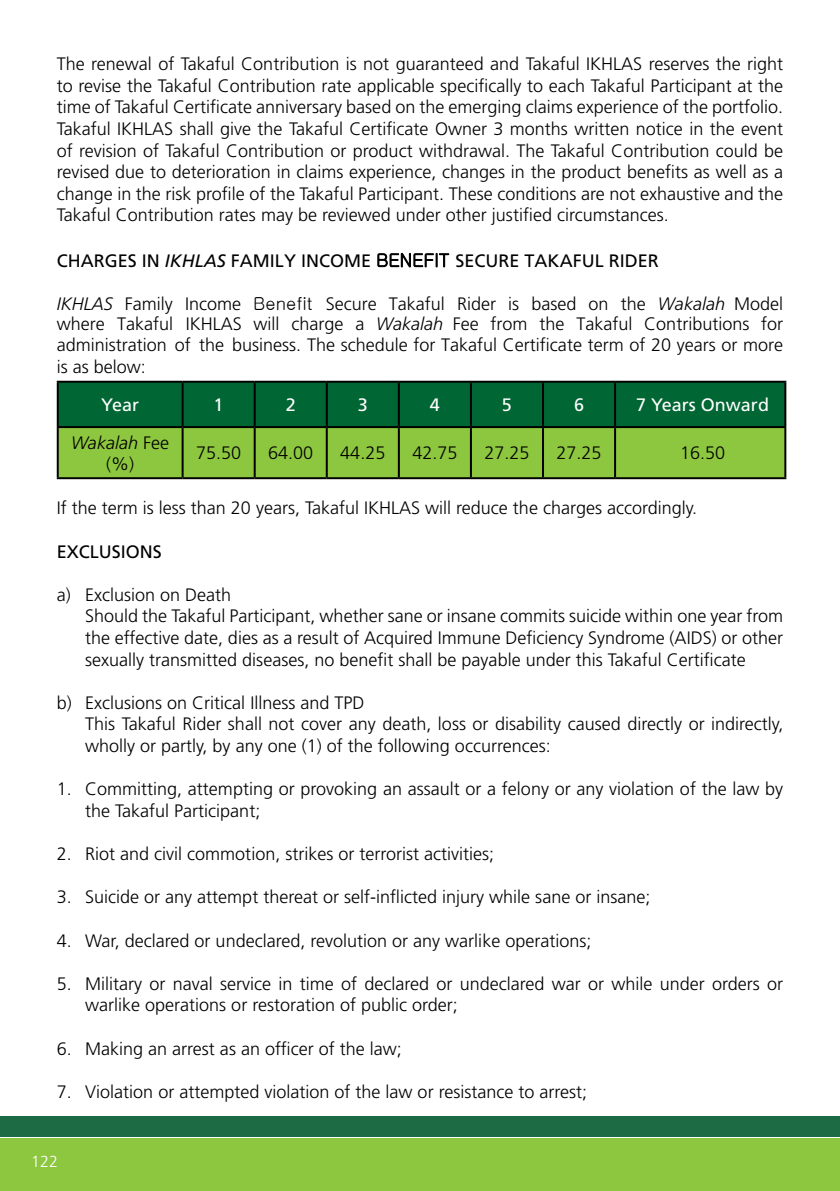
<style>
.page{position:relative;width:840px;height:1191px;background:#fff}
.page>*{position:absolute;margin:0;border:0;box-sizing:border-box;transform-origin:0 0}
.t1{font:300 18px/21.6px "Frutiger LT Std";color:#000}
.t2{font:18px "Frutiger LT Std";color:#000}
.t3{font:18px "Frutiger LT Std";color:#fff}
.t4{font:italic 300 18px/21.6px "Frutiger LT Std";color:#000;text-align:center}
.t5{font:300 16px "Frutiger LT Std";color:#fff}
.s1{font-style:italic}
.s2{font-family:"Gulim"}
.s3{font-family:"Gulim";font-weight:400}
.s4{font-style:normal}
</style>
<div class="page">
<div style="left:0;top:1116px;width:839px;height:20px;background:#1d6b44"></div>
<div style="left:0;top:1138px;width:839px;height:53px;background:#8dc63f"></div>
<svg style="left:59px;top:383px;width:724px;height:94px;background:#499638"></svg>
<hr style="left:57px;top:381px;width:125px;height:2px;background:#000">
<hr style="left:57px;top:383px;width:2px;height:43px;background:#000">
<hr style="left:182px;top:381px;width:72px;height:2px;background:#000">
<hr style="left:181px;top:383px;width:2px;height:43px;background:#000">
<hr style="left:254px;top:381px;width:72px;height:2px;background:#000">
<hr style="left:253px;top:383px;width:2px;height:43px;background:#000">
<hr style="left:326px;top:381px;width:72px;height:2px;background:#000">
<hr style="left:325px;top:383px;width:2px;height:43px;background:#000">
<hr style="left:398px;top:381px;width:72px;height:2px;background:#000">
<hr style="left:397px;top:383px;width:2px;height:43px;background:#000">
<hr style="left:470px;top:381px;width:72px;height:2px;background:#000">
<hr style="left:469px;top:383px;width:2px;height:43px;background:#000">
<hr style="left:542px;top:381px;width:72px;height:2px;background:#000">
<hr style="left:541px;top:383px;width:2px;height:43px;background:#000">
<hr style="left:614px;top:381px;width:171px;height:2px;background:#000">
<hr style="left:613px;top:383px;width:2px;height:43px;background:#000">
<hr style="left:783px;top:383px;width:2px;height:43px;background:#000">
<hr style="left:57px;top:426px;width:125px;height:2px;background:#000">
<hr style="left:57px;top:428px;width:2px;height:49px;background:#000">
<hr style="left:182px;top:426px;width:72px;height:2px;background:#000">
<hr style="left:181px;top:428px;width:2px;height:49px;background:#000">
<hr style="left:254px;top:426px;width:72px;height:2px;background:#000">
<hr style="left:253px;top:428px;width:2px;height:49px;background:#000">
<hr style="left:326px;top:426px;width:72px;height:2px;background:#000">
<hr style="left:325px;top:428px;width:2px;height:49px;background:#000">
<hr style="left:398px;top:426px;width:72px;height:2px;background:#000">
<hr style="left:397px;top:428px;width:2px;height:49px;background:#000">
<hr style="left:470px;top:426px;width:72px;height:2px;background:#000">
<hr style="left:469px;top:428px;width:2px;height:49px;background:#000">
<hr style="left:542px;top:426px;width:72px;height:2px;background:#000">
<hr style="left:541px;top:428px;width:2px;height:49px;background:#000">
<hr style="left:614px;top:426px;width:171px;height:2px;background:#000">
<hr style="left:613px;top:428px;width:2px;height:49px;background:#000">
<hr style="left:783px;top:428px;width:2px;height:49px;background:#000">
<hr style="left:57px;top:477px;width:125px;height:2px;background:#000">
<hr style="left:182px;top:477px;width:72px;height:2px;background:#000">
<hr style="left:254px;top:477px;width:72px;height:2px;background:#000">
<hr style="left:326px;top:477px;width:72px;height:2px;background:#000">
<hr style="left:398px;top:477px;width:72px;height:2px;background:#000">
<hr style="left:470px;top:477px;width:72px;height:2px;background:#000">
<hr style="left:542px;top:477px;width:72px;height:2px;background:#000">
<hr style="left:614px;top:477px;width:171px;height:2px;background:#000">
<p class="t1" style="left:57px;top:53px;width:727px;text-align:justify">The renewal of Takaful Contribution is not guaranteed and Takaful IKHLAS reserves the right to revise the Takaful Contribution rate applicable specifically to each Takaful Participant at the time of Takaful Certificate anniversary based on the emerging claims experience of the portfolio.<br>Takaful IKHLAS shall give the Takaful Certificate Owner 3 months written notice in the event of revision of Takaful Contribution or product withdrawal. The Takaful Contribution could be revised due to deterioration in claims experience, changes in the product benefits as well as a change in the risk profile of the Takaful Participant. These conditions are not exhaustive and the Takaful Contribution rates may be reviewed under other justified circumstances.</p>
<p class="t2" style="left:57px;top:250px;width:603px">CHARGES IN <span class="s1">IKHLAS</span> FAMILY INCOME <span class="s2">BENEFIT</span> SECURE TAKAFUL RIDER</p>
<p class="t1" style="left:57px;top:294px;width:727px;line-height:19.6px"><span class="s1">IKHLAS</span> Family Income <span class="s3">Benefit</span> Secure Takaful Rider is based on the <span class="s1">Wakalah</span> Model where Takaful IKHLAS will charge a <span class="s1">Wakalah</span> Fee from the Takaful Contributions for</p>
<p class="t1" style="left:57px;top:334px;width:727px">administration of the business. The schedule for Takaful Certificate term of 20 years or more is as below:</p>
<p class="t3" style="left:101px;top:394px;width:39px">Year</p>
<p class="t3" style="left:213px;top:394px;width:12px">1</p>
<p class="t3" style="left:285px;top:394px;width:12px">2</p>
<p class="t3" style="left:357px;top:394px;width:12px">3</p>
<p class="t3" style="left:429px;top:394px;width:12px">4</p>
<p class="t3" style="left:501px;top:394px;width:12px">5</p>
<p class="t3" style="left:573px;top:394px;width:12px">6</p>
<p class="t3" style="left:635px;top:394px;width:134px">7 Years Onward</p>
<p class="t4" style="left:71px;top:432px;width:99px">Wakalah <span class="s4">Fee (%)</span></p>
<p class="t1" style="left:196px;top:442px;width:47px">75.50</p>
<p class="t1" style="left:268px;top:442px;width:47px">64.00</p>
<p class="t1" style="left:340px;top:442px;width:47px">44.25</p>
<p class="t1" style="left:412px;top:442px;width:47px">42.75</p>
<p class="t1" style="left:484px;top:442px;width:47px">27.25</p>
<p class="t1" style="left:556px;top:442px;width:47px">27.25</p>
<p class="t1" style="left:679px;top:442px;width:47px">16.50</p>
<p class="t1" style="left:57px;top:497px;width:641px">If the term is less than 20 years, Takaful IKHLAS will reduce the charges accordingly.</p>
<p class="t2" style="left:57px;top:541px;width:107px">EXCLUSIONS</p>
<p class="t1" style="left:85px;top:584px;width:699px;text-indent:-28px">a) Exclusion on Death<br>Should the Takaful Participant, whether sane or insane commits suicide within one year from the effective date, dies as a result of Acquired Immune Deficiency Syndrome (AIDS) or other sexually transmitted diseases, no benefit shall be payable under this Takaful Certificate</p>
<p class="t1" style="left:85px;top:692px;width:699px;text-indent:-28px">b) Exclusions on Critical Illness and TPD<br>This Takaful Rider shall not cover any death, loss or disability caused directly or indirectly, wholly or partly, by any one (1) of the following occurrences:</p>
<p class="t1" style="left:85px;top:778px;width:699px;text-indent:-28px">1. Committing, attempting or provoking an assault or a felony or any violation of the law by the Takaful Participant;</p>
<p class="t1" style="left:57px;top:843px;width:438px">2. Riot and civil commotion, strikes or terrorist activities;</p>
<p class="t1" style="left:57px;top:886px;width:595px">3. Suicide or any attempt thereat or self-inflicted injury while sane or insane;</p>
<p class="t1" style="left:57px;top:929px;width:536px">4. War, declared or undeclared, revolution or any warlike operations;</p>
<p class="t1" style="left:85px;top:973px;width:699px;text-indent:-28px">5. Military or naval service in time of declared or undeclared war or while under orders or warlike operations or restoration of public order;</p>
<p class="t1" style="left:57px;top:1037px;width:346px">6. Making an arrest as an officer of the law;</p>
<p class="t1" style="left:57px;top:1081px;width:531px">7. Violation or attempted violation of the law or resistance to arrest;</p>
<p class="t5" style="left:31px;top:1152px;width:28px">122</p>
</div>
